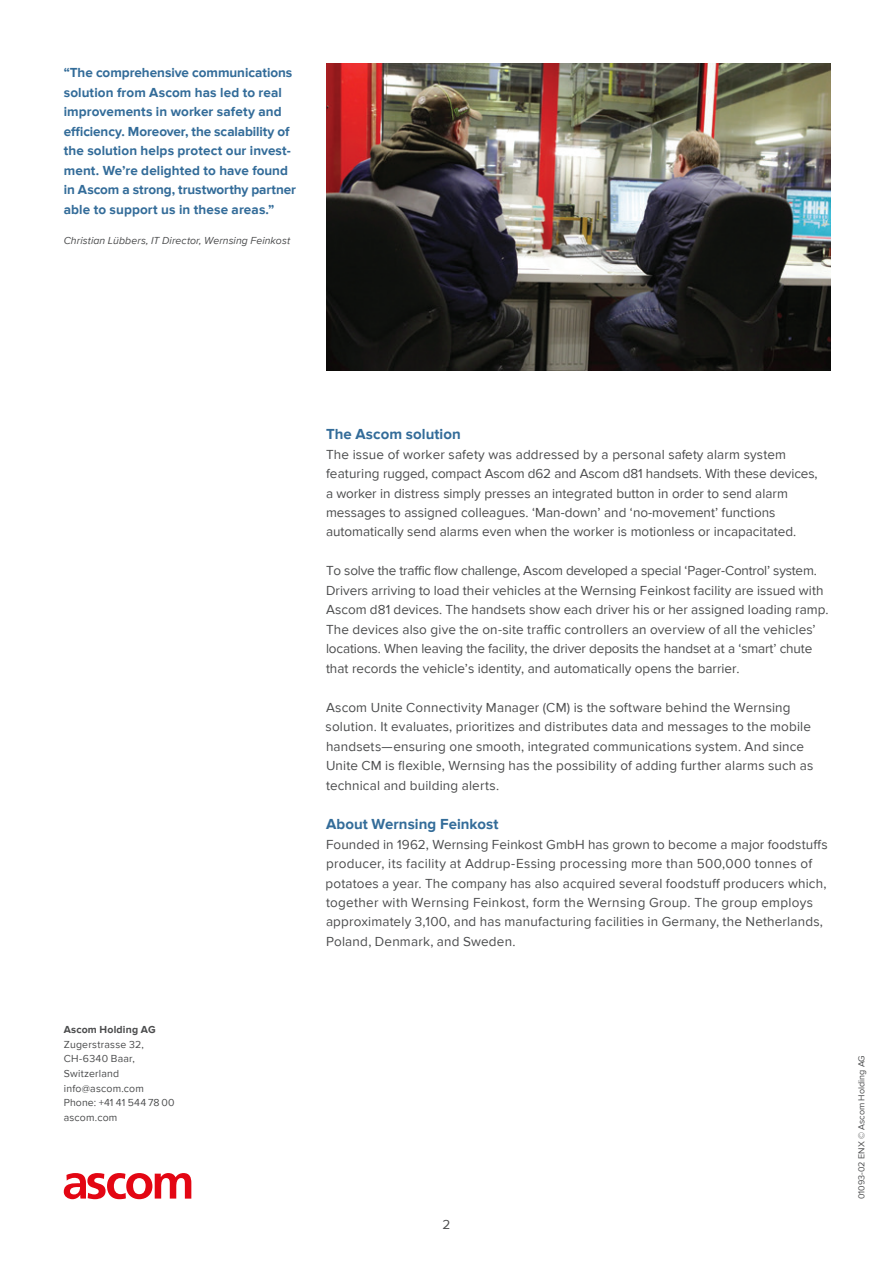
<style>
.page{position:relative;width:893px;height:1263px;background:#fff}
.page>*{position:absolute;margin:0;border:0;box-sizing:border-box;transform-origin:0 0}
.Body_copy{font:700 15px "Proxima Nova";letter-spacing:.005em;color:#336c99}
.Body_copy-2{font:13.5px/19.4px "Proxima Nova";letter-spacing:.01em;color:#4b4c4d}
.Quotes_-_Ascom_Blue{font:700 13.5px/19.5px "Proxima Nova";letter-spacing:.005em;color:#336c99}
.Captions__boilerplat{font:10.5px/14.7px "Proxima Nova";letter-spacing:.02em;color:#4b4c4d}
.t1{font:italic 10.5px "Proxima Nova";letter-spacing:.01em;color:#4b4c4d}
.Captions__boilerplat-2{font:700 10.5px "Proxima Nova";letter-spacing:.015em;color:#4b4c4d}
.t2{font:9px "Proxima Nova";color:#4b4c4d}
.s1{font-style:inherit}
</style>
<div class="page">
<img style="left:326px;top:64px;width:504px;height:306px">
<svg style="left:64px;top:1173px;width:127px;height:26px"></svg>
<p class="Quotes_-_Ascom_Blue" style="left:64px;top:63px;width:234px">“The comprehensive communications solution from Ascom has led to real improvements in worker safety and efficiency. Moreover, the scalability of the solution helps protect our invest&shy;ment. We’re delighted to have found in Ascom a strong, trustworthy partner able to support us in these areas.”</p>
<p class="t1" style="left:64px;top:235px;width:228px">Christian Lübbers, IT Director, Wernsing Feinkost</p>
<p class="Captions__boilerplat-2" style="left:64px;top:1024px;width:93px">Ascom Holding AG</p>
<p class="Captions__boilerplat" style="left:64px;top:1037px;width:82px">Zugerstrasse 32,<br>CH-6340 Baar,<br>Switzerland</p>
<p class="Captions__boilerplat" style="left:64px;top:1081px;width:82px">info@ascom.com</p>
<p class="Captions__boilerplat" style="left:64px;top:1096px;width:112px">Phone: +41 41 544 78 00</p>
<p class="Captions__boilerplat" style="left:64px;top:1110px;width:55px">ascom.com</p>
<p class="Body_copy" style="left:326px;top:425px;width:136px">The Ascom solution</p>
<p class="Body_copy-2" style="left:326px;top:445px;width:493px">The issue of worker safety was addressed by a personal <span class="s1">safety</span> alarm system featuring rugged, compact Ascom d62 and Ascom d81 handsets. With these devices, a worker in distress simply presses an integrated button in order to send alarm messages to assigned colleagues. ‘Man-down’ and ‘no-movement’ functions automatically send alarms even when the worker is motionless or incapacitated.</p>
<p class="Body_copy-2" style="left:326px;top:561px;width:504px">To solve the traffic flow challenge, Ascom developed a special ‘Pager-Control’ system.<br>Drivers arriving to load their vehicles at the Wernsing Feinkost facility are issued with Ascom d81 devices. The handsets show each driver his or her assigned loading ramp.<br>The devices also give the on-site traffic controllers an overview of all the vehicles’ locations. When leaving the facility, the driver deposits the handset at a ‘smart’ chute that records the vehicle’s identity, and automatically opens the barrier.</p>
<p class="Body_copy-2" style="left:326px;top:698px;width:489px">Ascom Unite Connectivity Manager (CM) is the software behind the Wernsing solution. It evaluates, prioritizes and distributes data and messages to the mobile handsets—ensuring one smooth, integrated communications system. And since Unite CM is flexible, Wernsing has the possibility of adding further alarms such as technical and building alerts.</p>
<p class="Body_copy" style="left:326px;top:815px;width:174px">About Wernsing Feinkost</p>
<p class="Body_copy-2" style="left:326px;top:835px;width:503px">Founded in 1962, Wernsing Feinkost GmbH has grown to become a major foodstuffs producer, its facility at Addrup-Essing processing more than 500,000 tonnes of potatoes a year. The company has also acquired several foodstuff producers which, together with Wernsing Feinkost, form the Wernsing Group. The group employs approximately 3,100, and has manufacturing facilities in Germany, the Netherlands, Poland, Denmark, and Sweden.</p>
<p class="Body_copy-2" style="left:442px;top:1215px;width:9px">2</p>
<p class="t2" style="left:856px;top:1199px;width:145px;rotate:-90deg">01093-02 ENX © Ascom Holding AG</p>
</div>
